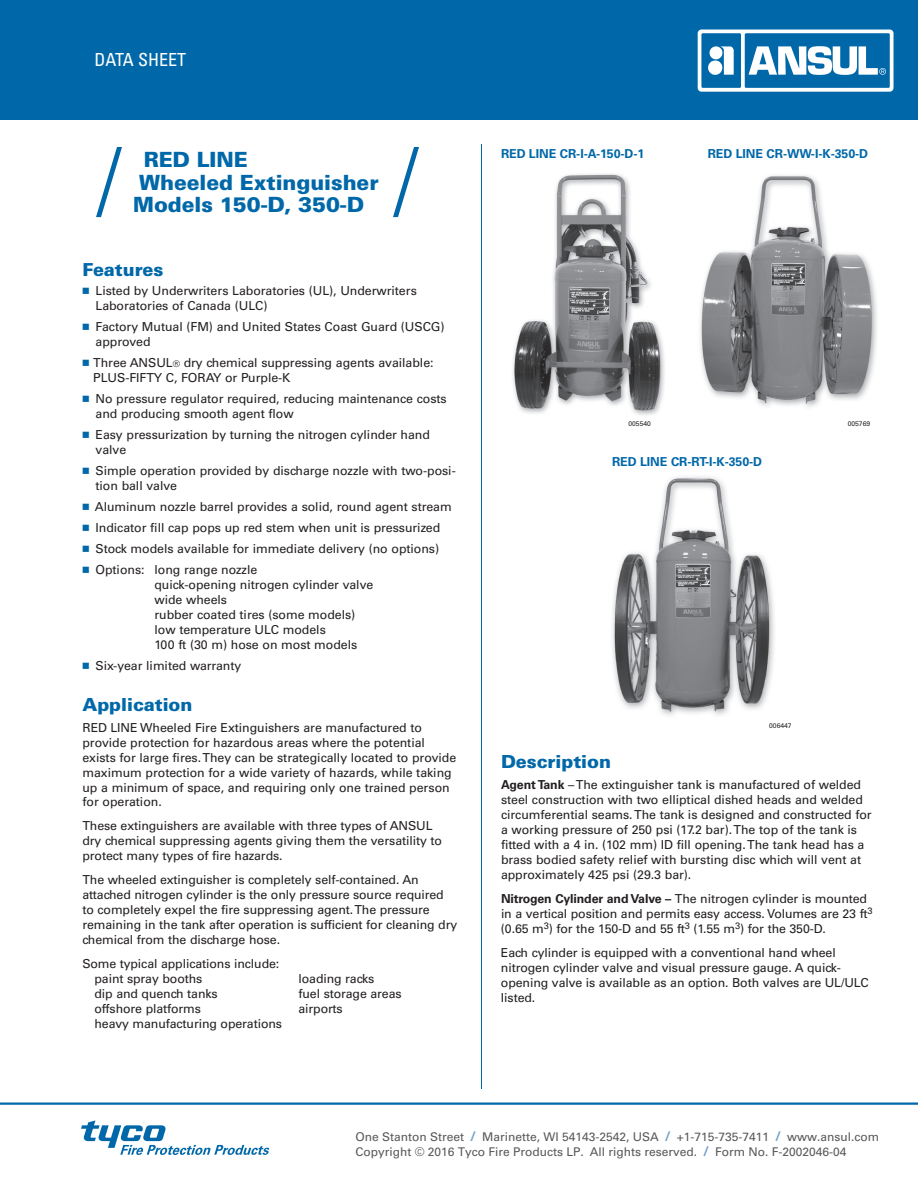
<style>
.page{position:relative;width:918px;height:1188px;background:#fff}
.page>*{position:absolute;margin:0;border:0;box-sizing:border-box;transform-origin:0 0}
.t1{font:900 21px/22.5px "Univers LT Std";letter-spacing:-.005em;color:#0068a9}
.t2{font:900 18px "Univers LT Std";letter-spacing:-.005em;color:#0068a9}
.t3{font:condensed 18px "Univers LT Std";color:#fff}
.t4{font:12.3px/15px "Univers LT Std";letter-spacing:-.005em;color:#231f20}
.t5{font:700 12.3px "Univers LT Std";letter-spacing:-.005em;color:#0068a9}
.t6{font:12px/15px "Univers LT Std";color:#57585a}
.t7{font:6.75px "Univers LT Std";color:#231f20}
.s1{font-family:"Universal Newswith Comm Pi";color:#0068a9}
.s2{font-size:9px}
.s3{font-weight:700}
.s4{font-weight:700;font-size:13.5px;color:#73a1ce}
</style>
<div class="page">
<hr style="left:481px;top:144px;width:1px;height:945px;background:#0068a9">
<img style="left:513px;top:174px;width:152px;height:241px">
<img style="left:700px;top:175px;width:177px;height:232px">
<img style="left:612px;top:476px;width:162px;height:239px">
<svg style="left:81px;top:1120px;width:188px;height:35px"></svg>
<hr style="left:0;top:1102px;width:918px;height:3px;background:#0068a9">
<div style="left:0;top:0;width:918px;height:120px;background:#0068a9"></div>
<svg style="left:698px;top:30px;width:196px;height:62px"></svg>
<svg style="left:96px;top:147px;width:26px;height:70px"></svg>
<svg style="left:393px;top:147px;width:26px;height:70px"></svg>
<h2 class="t3" style="left:94px;top:48px;width:93px">DATA SHEET</h2>
<h1 class="t1" style="left:133px;top:148px;width:247px;text-indent:10px">RED LINE<br>Wheeled Extinguisher<br>Models 150-D, 350-D</h1>
<h2 class="t2" style="left:82px;top:258px;width:82px">Features</h2>
<p class="t4" style="left:96px;top:283px;width:323px;text-indent:-13px"><span class="s1">n</span> Listed by Underwriters Laboratories (UL), Underwriters<br>Laboratories of Canada (ULC)</p>
<p class="t4" style="left:96px;top:319px;width:351px;text-indent:-13px"><span class="s1">n</span> Factory Mutual (FM) and United States Coast Guard (USCG) approved</p>
<p class="t4" style="left:93px;top:355px;width:342px;text-indent:-11px"><span class="s1">n</span> Three ANSUL<span class="s2">®</span> dry chemical suppressing agents available:<br>PLUS-FIFTY C, FORAY or Purple-K</p>
<p class="t4" style="left:96px;top:391px;width:353px;text-indent:-13px"><span class="s1">n</span> No pressure regulator required, reducing maintenance costs and producing smooth agent flow</p>
<p class="t4" style="left:96px;top:427px;width:336px;text-indent:-13px"><span class="s1">n</span> Easy pressurization by turning the nitrogen cylinder hand valve</p>
<p class="t4" style="left:96px;top:463px;width:362px;text-indent:-13px"><span class="s1">n</span> Simple operation provided by discharge nozzle with two-posi&shy;tion ball valve</p>
<p class="t4" style="left:82px;top:496px;width:371px;line-height:21px"><span class="s1">n</span> Aluminum nozzle barrel provides a solid, round agent stream <span class="s1">n</span> Indicator fill cap pops up red stem when unit is pressurized<br><span class="s1">n</span> Stock models available for immediate delivery (no options)<br><span class="s1">n</span> Options: long range nozzle</p>
<p class="t4" style="left:154px;top:577px;width:220px">quick-opening nitrogen cylinder valve wide wheels<br>rubber coated tires (some models) low temperature ULC models<br>100 ft (30 m) hose on most models</p>
<p class="t4" style="left:82px;top:658px;width:160px"><span class="s1">n</span> Six-year limited warranty</p>
<h2 class="t2" style="left:82px;top:693px;width:112px">Application</h2>
<p class="t4" style="left:82px;top:720px;width:375px">RED LINE Wheeled Fire Extinguishers are manufactured to provide protection for hazardous areas where the potential exists for large fires. They can be strategically located to provide maximum protection for a wide variety of hazards, while taking up a minimum of space, and requiring only one trained person for operation.</p>
<p class="t4" style="left:82px;top:818px;width:361px">These extinguishers are available with three types of ANSUL dry chemical suppressing agents giving them the versatility to protect many types of fire hazards.</p>
<p class="t4" style="left:82px;top:872px;width:376px">The wheeled extinguisher is completely self-contained. An attached nitrogen cylinder is the only pressure source required to completely expel the fire suppressing agent. The pressure remaining in the tank after operation is sufficient for cleaning dry chemical from the discharge hose.</p>
<p class="t4" style="left:95px;top:956px;width:186px;text-indent:-12px">Some typical applications include: paint spray booths</p>
<p class="t4" style="left:299px;top:971px;width:77px">loading racks</p>
<p class="t4" style="left:95px;top:986px;width:125px">dip and quench tanks</p>
<p class="t4" style="left:299px;top:986px;width:105px">fuel storage areas</p>
<p class="t4" style="left:95px;top:1001px;width:108px">offshore platforms</p>
<p class="t4" style="left:299px;top:1001px;width:46px">airports</p>
<p class="t4" style="left:95px;top:1016px;width:189px">heavy manufacturing operations</p>
<p class="t5" style="left:501px;top:147px;width:145px">RED LINE CR-I-A-150-D-1</p>
<p class="t5" style="left:708px;top:147px;width:162px">RED LINE CR-WW-I-K-350-D</p>
<p class="t7" style="left:628px;top:420px;width:24px">005540</p>
<p class="t7" style="left:848px;top:420px;width:24px">005769</p>
<p class="t5" style="left:612px;top:454px;width:152px">RED LINE CR-RT-I-K-350-D</p>
<p class="t7" style="left:769px;top:722px;width:24px">006447</p>
<h2 class="t2" style="left:501px;top:750px;width:112px">Description</h2>
<p class="t4" style="left:501px;top:777px;width:372px"><span class="s3">Agent Tank</span> – The extinguisher tank is manufactured of welded steel construction with two elliptical dished heads and welded circumferential seams. The tank is designed and constructed for a working pressure of 250 psi (17.2 bar). The top of the tank is fitted with a 4 in. (102 mm) ID fill opening. The tank head has a brass bodied safety relief with bursting disc which will vent at approximately 425 psi (29.3 bar).</p>
<p class="t4" style="left:501px;top:891px;width:373px"><span class="s3">Nitrogen Cylinder and Valve –</span> The nitrogen cylinder is mounted in a vertical position and permits easy access. Volumes are 23 ft<sup>3 </sup>(0.65 m<sup>3</sup>) for the 150-D and 55 ft<sup>3</sup> (1.55 m<sup>3</sup>) for the 350-D.</p>
<p class="t4" style="left:501px;top:945px;width:369px">Each cylinder is equipped with a conventional hand wheel nitrogen cylinder valve and visual pressure gauge. A quick&shy;opening valve is available as an option. Both valves are UL/ULC Iisted.</p>
<p class="t6" style="left:356px;top:1129px;width:525px">One Stanton Street <span class="s4">/</span> Marinette, WI 54143-2542, USA <span class="s4">/</span> +1-715-735-7411 <span class="s4">/</span> www.ansul.com<br>Copyright © 2016 Tyco Fire Products LP. All rights reserved. <span class="s4">/</span> Form No. F-2002046-04</p>
</div>
